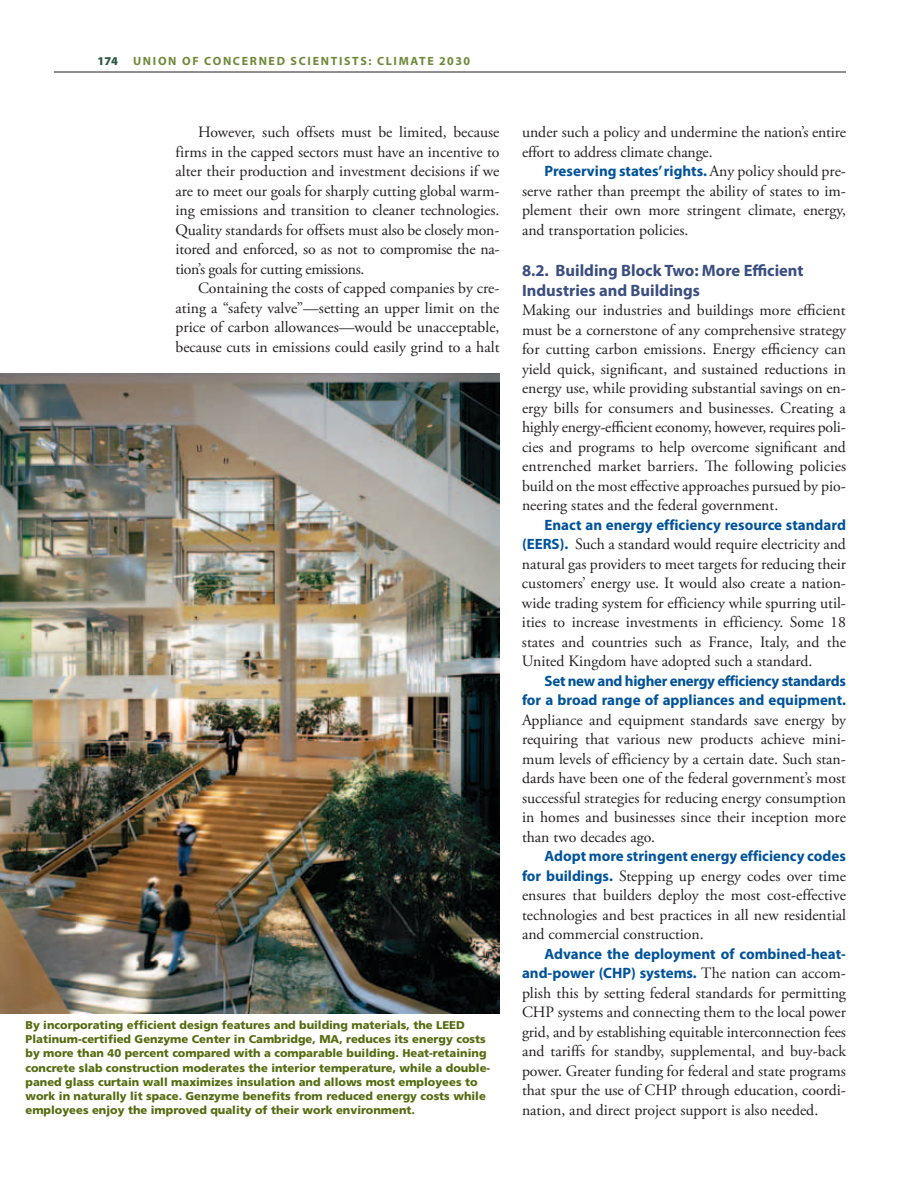
<style>
.page{position:relative;width:918px;height:1188px;background:#fff}
.page>*{position:absolute;margin:0;border:0;box-sizing:border-box;transform-origin:0 0}
.t1{font:700 16.5px/19.5px "Myriad Pro";color:#3b4e80}
.t2{font:15.75px/19.5px "Adobe Garamond Pro";color:#231f20;text-align:justify}
.t3{font:700 15px/19.5px "Myriad Pro";color:#00539b;text-align:right}
.t4{font:700 12px "Myriad Pro";letter-spacing:.14em;color:#6f8939}
.t5{font:900 11.25px/14.2px "Frutiger";color:#566c10}
.s1{font-weight:900;color:#2f5a44}
.s2{font-family:"Adobe Garamond Pro";font-weight:400;font-size:15.75px;color:#231f20}
.s3{font-family:"Myriad Pro";font-weight:700;font-size:15px;color:#00539b}
</style>
<div class="page">
<hr style="left:54px;top:72px;width:792px;height:1px;background:#231f20">
<img style="left:0;top:373px;width:499px;height:641px">
<p class="t4" style="left:98px;top:53px;width:374px"><span class="s1">174</span> Union of Concerned Scientists: Climate 2030</p>
<p class="t2" style="left:176px;top:123px;width:326px;text-indent:23px">However, such offsets must be limited, because firms in the capped sectors must have an incentive to alter their production and investment decisions if we are to meet our goals for sharply cutting global warm&shy;ing emissions and transition to cleaner technologies.<br>Quality standards for offsets must also be closely mon&shy;itored and enforced, so as not to compromise the na&shy;tion’s goals for cutting emissions.</p>
<p class="t2" style="left:176px;top:279px;width:326px;text-indent:23px">Containing the costs of capped companies by cre&shy;ating a “safety valve”—setting an upper limit on the price of carbon allowances—would be unacceptable, because cuts in emissions could easily grind to a halt</p>
<p class="t5" style="left:26px;top:1018px;width:466px">By incorporating efficient design features and building materials, the LEED Platinum-certified Genzyme Center in Cambridge, MA, reduces its energy costs by more than 40 percent compared with a comparable building. Heat-retaining concrete slab construction moderates the interior temperature, while a double&shy;paned glass curtain wall maximizes insulation and allows most employees to work in naturally lit space. Genzyme benefits from reduced energy costs while employees enjoy the improved quality of their work environment.</p>
<p class="t2" style="left:522px;top:123px;width:325px">under such a policy and undermine the nation’s entire effort to address climate change.</p>
<p class="t3" style="left:544px;top:161px;width:303px">Preserving states’ rights. <span class="s2">Any policy should pre-</span></p>
<p class="t2" style="left:522px;top:182px;width:325px">serve rather than preempt the ability of states to im&shy;plement their own more stringent climate, energy, and transportation policies.</p>
<p class="t1" style="left:522px;top:260px;width:283px">8.2. Building Block Two: More Efficient<br>Industries and Buildings</p>
<p class="t2" style="left:522px;top:301px;width:326px">Making our industries and buildings more efficient must be a cornerstone of any comprehensive strategy for cutting carbon emissions. Energy efficiency can yield quick, significant, and sustained reductions in energy use, while providing substantial savings on en&shy;ergy bills for consumers and businesses. Creating a highly energy-efficient economy, however, requires poli&shy;cies and programs to help overcome significant and entrenched market barriers. The following policies build on the most effective approaches pursued by pio&shy;neering states and the federal government.</p>
<p class="t3" style="left:544px;top:514px;width:303px">Enact an energy efficiency resource standard</p>
<p class="t2" style="left:522px;top:535px;width:326px"><span class="s3">(EERS).</span> Such a standard would require electricity and natural gas providers to meet targets for reducing their customers’ energy use. It would also create a nation&shy;wide trading system for efficiency while spurring util&shy;ities to increase investments in efficiency. Some 18 states and countries such as France, Italy, and the United Kingdom have adopted such a standard.</p>
<p class="t3" style="left:522px;top:670px;width:325px">Set new and higher energy efficiency standards for a broad range of appliances and equipment.</p>
<p class="t2" style="left:522px;top:710px;width:326px">Appliance and equipment standards save energy by requiring that various new products achieve mini&shy;mum levels of efficiency by a certain date. Such stan&shy;dards have been one of the federal government’s most successful strategies for reducing energy consumption in homes and businesses since their inception more than two decades ago.</p>
<p class="t3" style="left:544px;top:846px;width:303px">Adopt more stringent energy efficiency codes</p>
<p class="t2" style="left:522px;top:866px;width:326px"><span class="s3">for buildings.</span> Stepping up energy codes over time ensures that builders deploy the most cost-effective technologies and best practices in all new residential and commercial construction.</p>
<p class="t3" style="left:522px;top:943px;width:326px">Advance the deployment of combined-heat&shy;and-power (CHP) systems. <span class="s2">The nation can accom-</span></p>
<p class="t2" style="left:522px;top:983px;width:326px">plish this by setting federal standards for permitting CHP systems and connecting them to the local power grid, and by establishing equitable interconnection fees and tariffs for standby, supplemental, and buy-back power. Greater funding for federal and state programs that spur the use of CHP through education, coordi&shy;nation, and direct project support is also needed.</p>
</div>
